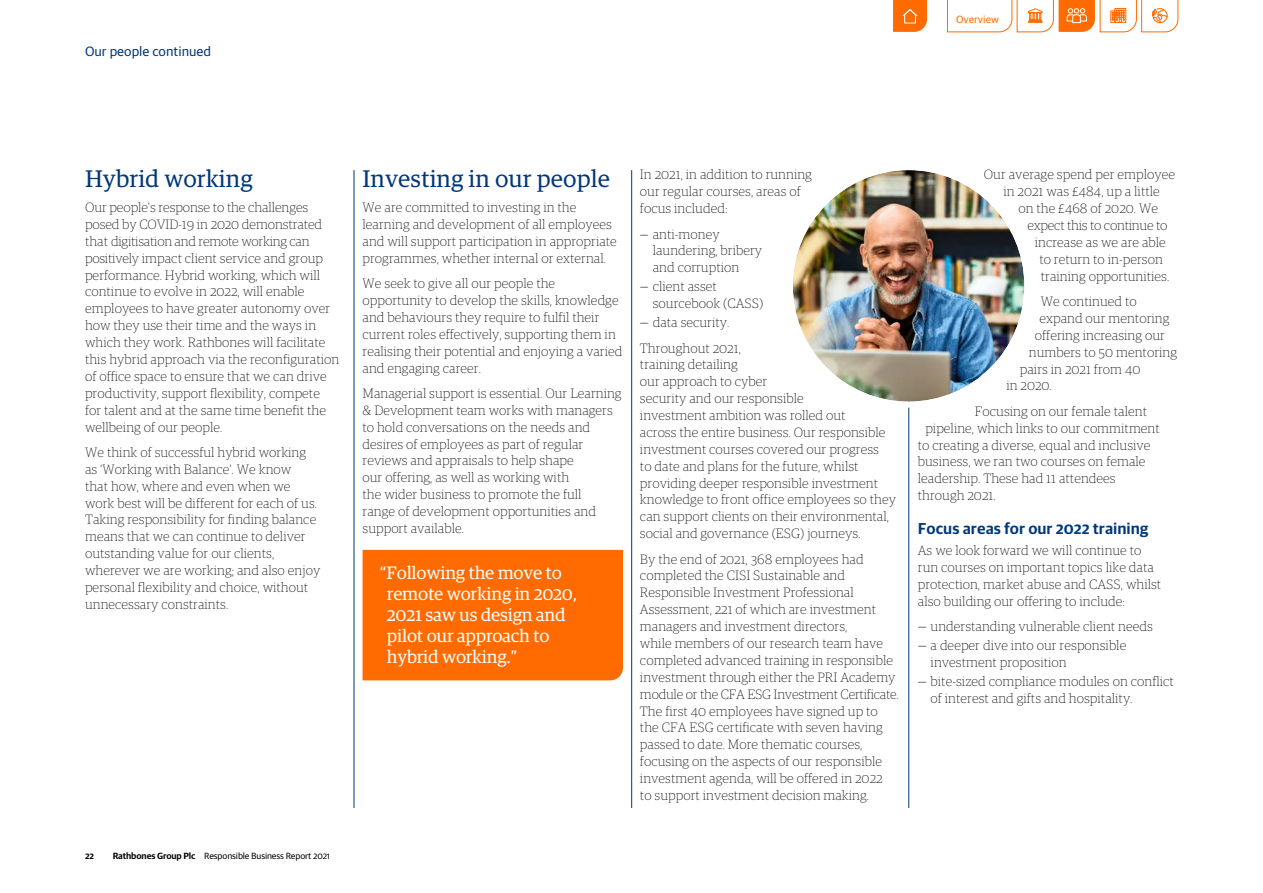
<style>
.page{position:relative;width:1263px;height:893px;background:#fff}
.page>*{position:absolute;margin:0;border:0;box-sizing:border-box;transform-origin:0 0}
.t1{font:24px "Guardian RTB Egyp";color:#00387a}
.t2{font:18px/21px "Guardian RTB Egyp";letter-spacing:-.015em;color:#fff}
.t3{font:600 15.75px "Guardian RTB Sans";color:#00387a}
.t4{font:100 13.5px/16.8px "Guardian RTB Egyp";color:#000}
.t5{font:100 13.5px "Guardian RTB Egyp";letter-spacing:-.02em;color:#000}
.t6{font:13.5px "Guardian RTB Sans";color:#00387a}
.t7{font:10.5px "Guardian RTB Sans";color:#ff6b00}
.t8{font:9px "Guardian RTB Sans";letter-spacing:-.015em;color:#000}
.t9{font:600 9px "Guardian RTB Sans";color:#000}
.s1{font-weight:600}
.s2{font-weight:300}
</style>
<div class="page">
<hr style="left:354px;top:170px;width:1px;height:638px;background:#00387a">
<hr style="left:908px;top:170px;width:1px;height:638px;background:#00387a">
<hr style="left:631px;top:170px;width:1px;height:638px;background:#00387a">
<div style="left:362px;top:550px;width:261px;height:130px;background:#ff6b00"></div>
<img style="left:793px;top:170px;width:231px;height:232px;border-radius:116px">
<div style="left:787px;top:164px;width:243px;height:244px;border:6px solid #fff;border-radius:50%"></div>
<svg style="left:893px;top:0;width:34px;height:32px"></svg>
<svg style="left:947px;top:0;width:232px;height:33px"></svg>
<p class="t6" style="left:85px;top:42px;width:128px">Our people continued</p>
<p class="t7" style="left:956px;top:12px;width:45px">Overview</p>
<h1 class="t1" style="left:85px;top:162px;width:169px">Hybrid working</h1>
<p class="t4" style="left:85px;top:198px;width:256px">Our people’s response to the challenges posed by COVID-19 in 2020 demonstrated that digitisation and remote working can positively impact client service and group performance. Hybrid working, which will continue to evolve in 2022, will enable employees to have greater autonomy over how they use their time and the ways in which they work. Rathbones will facilitate this hybrid approach via the reconfiguration of office space to ensure that we can drive productivity, support flexibility, compete for talent and at the same time benefit the wellbeing of our people.</p>
<p class="t4" style="left:85px;top:443px;width:237px">We think of successful hybrid working as ‘Working with Balance’. We know<br>that how, where and even when we work best will be different for each of us.<br>Taking responsibility for finding balance means that we can continue to deliver outstanding value for our clients, wherever we are working; and also enjoy personal flexibility and choice, without unnecessary constraints.</p>
<p class="t9" style="left:85px;top:849px;width:10px">22</p>
<p class="t8" style="left:113px;top:849px;width:219px"><span class="s1">Rathbones Group Plc</span> Responsible Business Report 2021</p>
<h1 class="t1" style="left:362px;top:162px;width:249px">Investing in our people</h1>
<p class="t4" style="left:362px;top:198px;width:256px">We are committed to investing in the learning and development of all employees and will support participation in appropriate programmes, whether internal or external.</p>
<p class="t4" style="left:362px;top:274px;width:261px">We seek to give all our people the opportunity to develop the skills, knowledge and behaviours they require to fulfil their current roles effectively, supporting them in realising their potential and enjoying a varied and engaging career.</p>
<p class="t4" style="left:362px;top:384px;width:261px">Managerial support is essential. Our Learning &amp; Development team works with managers to hold conversations on the needs and desires of employees as part of regular reviews and appraisals to help shape<br>our offering, as well as working with<br>the wider business to promote the full<br>range of development opportunities and support available.</p>
<h2 class="t2" style="left:387px;top:561px;width:192px;text-indent:-7px">“Following the move to remote working in 2020,<br>2021 saw us design and pilot our approach to hybrid working.”</h2>
<p class="t4" style="left:640px;top:166px;width:174px">In 2021, in addition to running our regular courses, areas of focus included:</p>
<p class="t4" style="left:653px;top:225px;width:111px;text-indent:-13px"><span class="s2">—</span> anti-money laundering, bribery and corruption</p>
<p class="t4" style="left:653px;top:278px;width:112px;text-indent:-13px"><span class="s2">—</span> client asset sourcebook (CASS)</p>
<p class="t4" style="left:640px;top:309px;width:102px;line-height:25.3px"><span class="s2">—</span> data security.<br>Throughout 2021,</p>
<p class="t4" style="left:640px;top:356px;width:257px">training detailing<br>our approach to cyber<br>security and our responsible<br>investment ambition was rolled out<br>across the entire business. Our responsible investment courses covered our progress<br>to date and plans for the future, whilst providing deeper responsible investment knowledge to front office employees so they can support clients on their environmental, social and governance (ESG) journeys.</p>
<p class="t4" style="left:640px;top:550px;width:260px">By the end of 2021, 368 employees had completed the CISI Sustainable and Responsible Investment Professional Assessment, 221 of which are investment managers and investment directors,<br>while members of our research team have completed advanced training in responsible investment through either the PRI Academy module or the CFA ESG Investment Certificate.<br>The first 40 employees have signed up to the CFA ESG certificate with seven having passed to date. More thematic courses, focusing on the aspects of our responsible investment agenda, will be offered in 2022<br>to support investment decision making.</p>
<p class="t4" style="left:984px;top:166px;width:193px;text-align:center">Our average spend per employee in 2021 was £484, up a little</p>
<p class="t4" style="left:1018px;top:199px;width:141px">on the £468 of 2020. We</p>
<p class="t5" style="left:1027px;top:217px;width:142px">expect this to continue to</p>
<p class="t4" style="left:1035px;top:233px;width:133px">increase as we are able</p>
<p class="t4" style="left:1039px;top:250px;width:125px">to return to in-person</p>
<p class="t4" style="left:1041px;top:267px;width:130px">training opportunities.</p>
<p class="t4" style="left:1041px;top:292px;width:97px">We continued to</p>
<p class="t4" style="left:1039px;top:309px;width:132px">expand our mentoring</p>
<p class="t4" style="left:1035px;top:326px;width:132px">offering increasing our</p>
<p class="t4" style="left:1029px;top:343px;width:150px">numbers to 50 mentoring</p>
<p class="t4" style="left:1020px;top:360px;width:122px">pairs in 2021 from 40</p>
<p class="t4" style="left:1006px;top:377px;width:47px">in 2020.</p>
<p class="t4" style="left:975px;top:402px;width:174px">Focusing on our female talent</p>
<p class="t4" style="left:925px;top:419px;width:236px">pipeline, which links to our commitment</p>
<p class="t4" style="left:918px;top:436px;width:234px">to creating a diverse, equal and inclusive</p>
<p class="t4" style="left:918px;top:453px;width:229px">business, we ran two courses on female</p>
<p class="t4" style="left:918px;top:470px;width:199px">leadership. These had 11 attendees</p>
<p class="t4" style="left:918px;top:486px;width:79px">through 2021.</p>
<p class="t3" style="left:918px;top:517px;width:232px">Focus areas for our 2022 training</p>
<p class="t4" style="left:918px;top:541px;width:245px">As we look forward we will continue to run courses on important topics like data protection, market abuse and CASS, whilst also building our offering to include:</p>
<p class="t4" style="left:918px;top:617px;width:236px"><span class="s2">—</span> understanding vulnerable client needs</p>
<p class="t4" style="left:930px;top:636px;width:197px;text-indent:-13px"><span class="s2">—</span> a deeper dive into our responsible investment proposition</p>
<p class="t4" style="left:930px;top:672px;width:245px;text-indent:-13px"><span class="s2">—</span> bite-sized compliance modules on conflict of interest and gifts and hospitality.</p>
</div>
